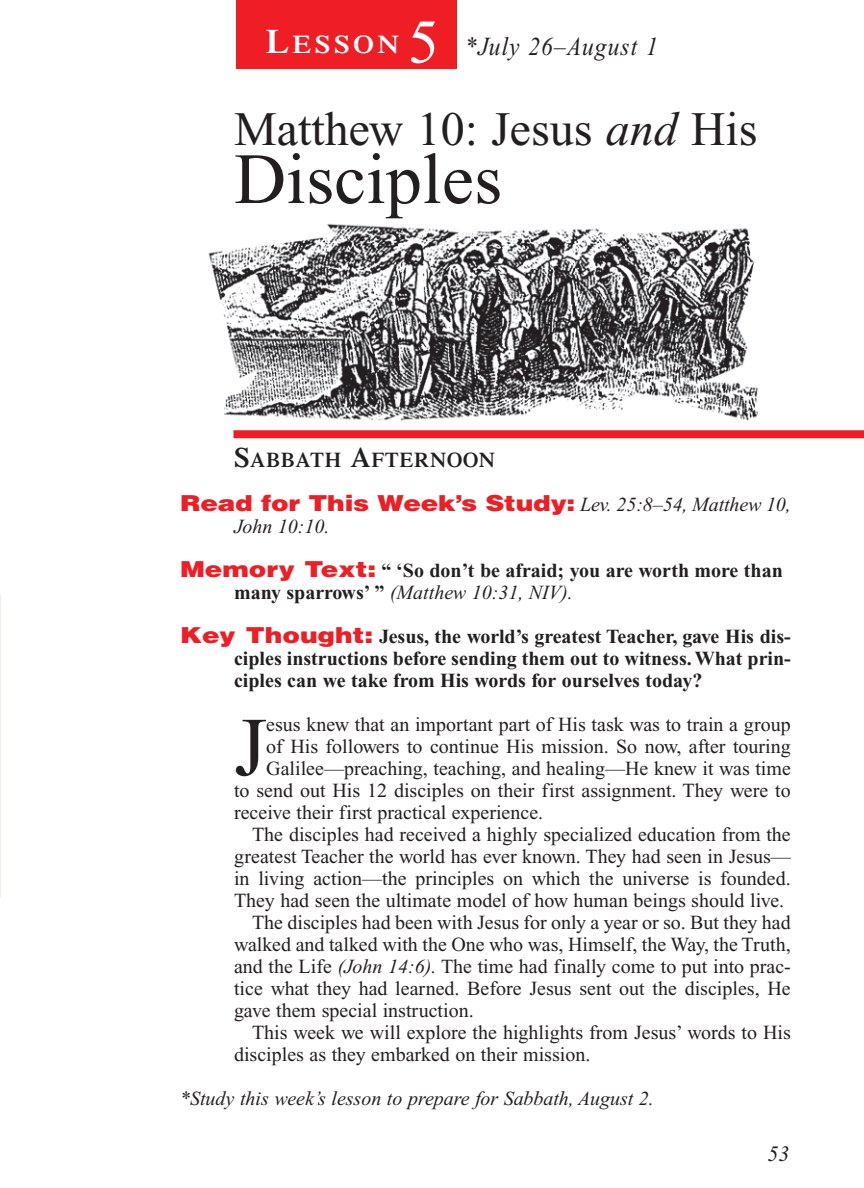
<style>
.page{position:relative;width:864px;height:1188px;background:#fff}
.page>*{position:absolute;margin:0;border:0;box-sizing:border-box;transform-origin:0 0}
.t1{font:83.4px "Times New Roman";color:#231f20}
.t2{font:72px "Times New Roman";color:#231f20}
.t3{font:62px "Times New Roman";color:#fff}
.t4{font:48px "Times New Roman";color:#231f20}
.t5{font:italic 26px "Times New Roman";letter-spacing:.05em;color:#231f20;scale:.9 1}
.t6{font:600 25.6px "Times";letter-spacing:.135em;color:#fff;scale:1.1 1}
.t7{font:900 22px "Helvetica";letter-spacing:-.005em;color:#ee1e24;scale:1.2 1}
.t8{font:italic 22px "Times New Roman";color:#231f20}
.t9{font:600 21px "Times";letter-spacing:.035em;color:#231f20}
.t10{font:20px "Times New Roman";color:#231f20}
.t11{font:700 20px/22px "Times New Roman";color:#231f20}
.t12{font:italic 20px "Times New Roman";color:#231f20}
.s1{font-size:34px}
.s2{font-style:italic}
.s3{font-size:28px}
.s4{font-family:"Times New Roman";font-weight:400;font-style:italic;font-size:20px;color:#231f20}
.s5{font-family:"Helvetica";font-weight:900;font-size:22px;color:#ee1e24}
.s6{font-weight:400;font-style:italic}
</style>
<div class="page">
<hr style="left:0;top:596px;width:1px;height:301px;background:#fde8dd">
<div style="left:236px;top:0;width:221px;height:69px;background:#ee1e24"></div>
<img style="left:208px;top:223px;width:551px;height:198px">
<div style="left:233px;top:430px;width:631px;height:8px;background:#ee1e24"></div>
<p class="t6" style="left:266px;top:35px;width:123px"><span class="s1">L</span>ESSON</p>
<h3 class="t3" style="left:408px;top:20px;width:32px">5</h3>
<h3 class="t5" style="left:465px;top:37px;width:215px">*July 26–August 1</h3>
<h3 class="t4" style="left:234px;top:112px;width:525px">Matthew 10: Jesus <span class="s2">and</span> His</h3>
<h2 class="t2" style="left:234px;top:153px;width:269px">Disciples</h2>
<p class="t9" style="left:234px;top:452px;width:263px"><span class="s3">S</span>ABBATH <span class="s3">A</span>FTERNOON</p>
<p class="t7" style="left:180px;top:491px;width:510px">Read for This Week’s Study: <span class="s4">Lev. 25:8–54, Matthew 10,</span></p>
<p class="t12" style="left:234px;top:519px;width:97px">John 10:10.</p>
<p class="t11" style="left:234px;top:562px;width:550px;text-indent:-54px"><span class="s5">Memory Text:</span> “ ‘So don’t be afraid; you are worth more than many sparrows’ ” <span class="s6">(Matthew 10:31, NIV).</span></p>
<p class="t11" style="left:234px;top:628px;width:558px;text-align:justify;text-indent:-54px"><span class="s5">Key Thought:</span> Jesus, the world’s greatest Teacher, gave His dis&shy;ciples instructions before sending them out to witness. What prin&shy;ciples can we take from His words for ourselves today?</p>
<h1 class="t1" style="left:234px;top:717px;width:34px">J</h1>
<p class="t10" style="left:266px;top:717px;width:526px">esus knew that an important part of His task was to train a group</p>
<p class="t10" style="left:266px;top:739px;width:526px">of His followers to continue His mission. So now, after touring</p>
<p class="t10" style="left:266px;top:761px;width:526px">Galilee—preaching, teaching, and healing—He knew it was time</p>
<p class="t10" style="left:234px;top:783px;width:558px">to send out His 12 disciples on their first assignment. They were to</p>
<p class="t10" style="left:234px;top:805px;width:311px">receive their first practical experience.</p>
<p class="t10" style="left:252px;top:827px;width:540px">The disciples had received a highly specialized education from the</p>
<p class="t10" style="left:234px;top:849px;width:558px">greatest Teacher the world has ever known. They had seen in Jesus—</p>
<p class="t10" style="left:234px;top:871px;width:558px">in living action—the principles on which the universe is founded.</p>
<p class="t10" style="left:234px;top:893px;width:552px">They had seen the ultimate model of how human beings should live.</p>
<p class="t10" style="left:252px;top:915px;width:540px">The disciples had been with Jesus for only a year or so. But they had</p>
<p class="t10" style="left:234px;top:937px;width:558px">walked and talked with the One who was, Himself, the Way, the Truth,</p>
<p class="t10" style="left:234px;top:959px;width:558px">and the Life <span class="s2">(John 14:6).</span> The time had finally come to put into prac-</p>
<p class="t10" style="left:234px;top:981px;width:558px">tice what they had learned. Before Jesus sent out the disciples, He</p>
<p class="t10" style="left:234px;top:1003px;width:241px">gave them special instruction.</p>
<p class="t10" style="left:252px;top:1025px;width:540px">This week we will explore the highlights from Jesus’ words to His</p>
<p class="t10" style="left:234px;top:1047px;width:358px">disciples as they embarked on their mission.</p>
<p class="t12" style="left:180px;top:1091px;width:475px">*Study this week’s lesson to prepare for Sabbath, August 2.</p>
<p class="t8" style="left:767px;top:1146px;width:23px">53</p>
</div>
